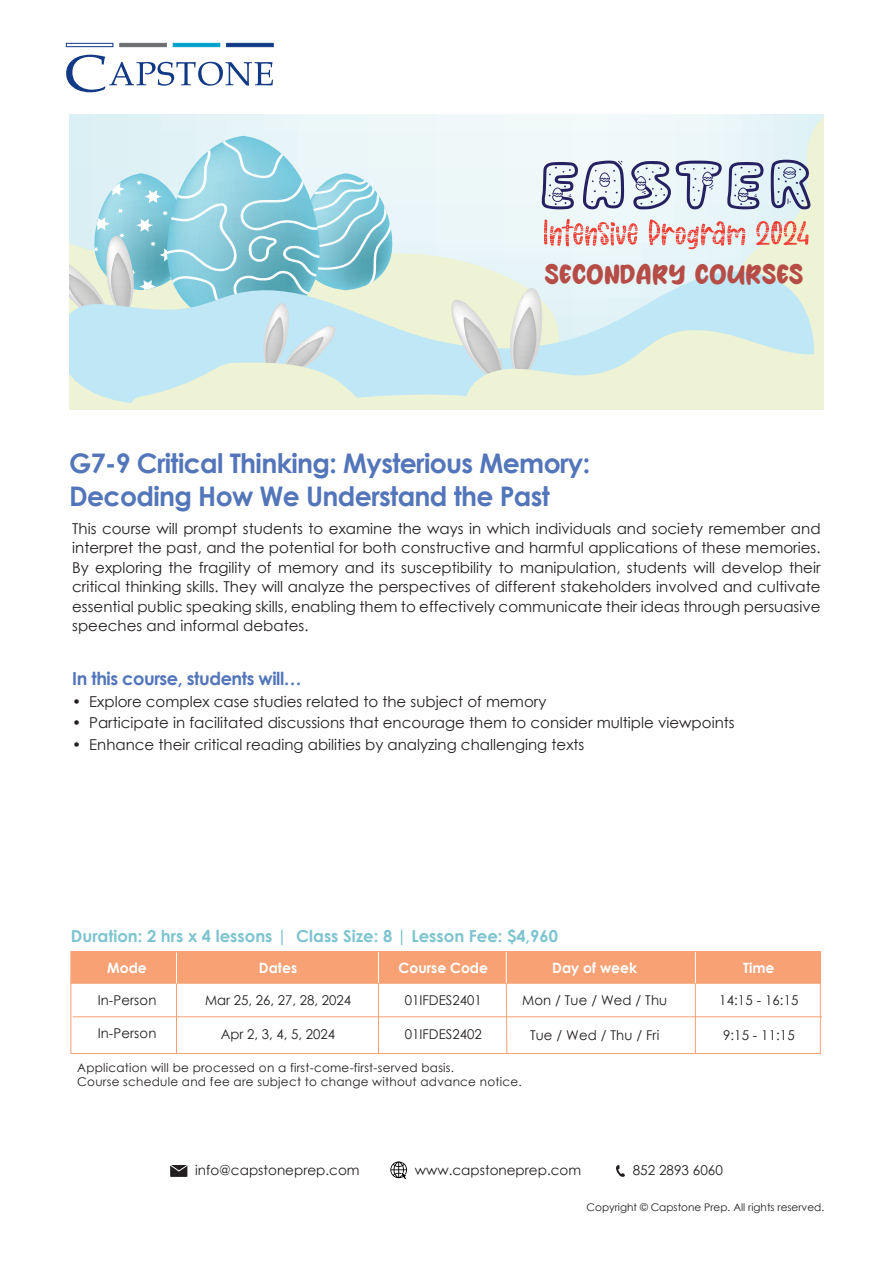
<style>
.page{position:relative;width:893px;height:1263px;background:#fff}
.page>*{position:absolute;margin:0;border:0;box-sizing:border-box;transform-origin:0 0}
.t1{font:700 27px/32.4px "Century Gothic";letter-spacing:-.025em;color:#5375ba}
.t2{font:25.5px "Coffee Extra";color:#b64c46;scale:1.05 1}
.t3{font:700 18px "Century Gothic";letter-spacing:-.025em;color:#5375ba}
.t4{font:700 16.5px "Century Gothic";color:#7cc4cf}
.t5{font:15px/19.5px "Century Gothic";color:#231f20;text-align:justify}
.t6{font:700 14.25px "Century Gothic";color:#fff}
.t7{font:13.5px "Century Gothic";color:#231f20}
.t8{font:12px/14.4px "Century Gothic";letter-spacing:.02em;color:#231f20}
.t9{font:10.5px "Century Gothic";color:#231f20}
</style>
<div class="page">
<div style="left:71px;top:952px;width:749px;height:31px;background:#f8a174"></div>
<div style="left:70px;top:951px;width:751px;height:103px;border:1px solid #f8a174"></div>
<hr style="left:71px;top:983px;width:749px;height:1px;background:#f8a174">
<hr style="left:378px;top:952px;width:1px;height:102px;background:#f8a174">
<hr style="left:695px;top:975px;width:1px;height:79px;background:#f8a174">
<hr style="left:73px;top:1016px;width:749px;height:1px;background:#f8a174">
<svg style="left:505px;top:974px;width:3px;height:80px"></svg>
<hr style="left:176px;top:953px;width:1px;height:101px;background:#f8a174">
<hr style="left:176px;top:952px;width:1px;height:31px;background:#fff">
<hr style="left:378px;top:952px;width:1px;height:31px;background:#fff">
<hr style="left:506px;top:952px;width:1px;height:31px;background:#fff">
<hr style="left:695px;top:952px;width:1px;height:31px;background:#fff">
<svg style="left:66px;top:43px;width:47px;height:4px"></svg>
<svg style="left:66px;top:55px;width:207px;height:37px"></svg>
<hr style="left:120px;top:43px;width:47px;height:4px;background:#6d6e71">
<div style="left:173px;top:43px;width:47px;height:4px;background:#00a1cb;border:1px solid #00a1cb"></div>
<div style="left:226px;top:43px;width:47px;height:4px;background:#123985;border:1px solid #123985"></div>
<svg style="left:69px;top:115px;width:382px;height:121px;background:#e8f5f7"></svg>
<svg style="left:393px;top:236px;width:58px;height:34px;background:#eaf3e7"></svg>
<svg style="left:393px;top:270px;width:58px;height:139px;background:#d9ede1"></svg>
<svg style="left:69px;top:136px;width:324px;height:273px;background:#b9dfe4"></svg>
<svg style="left:451px;top:115px;width:373px;height:294px;background:#dde7e3"></svg>
<svg style="left:616px;top:1165px;width:9px;height:12px"></svg>
<div style="left:170px;top:1165px;width:17px;height:12px;background:#231f20"></div>
<svg style="left:170px;top:1165px;width:18px;height:7px"></svg>
<svg style="left:390px;top:1161px;width:17px;height:18px"></svg>
<h2 class="t2" style="left:544px;top:263px;width:248px">SECONDARY COURSES</h2>
<h1 class="t1" style="left:69px;top:446px;width:523px">G7-9 Critical Thinking: Mysterious Memory:<br>Decoding How We Understand the Past</h1>
<p class="t5" style="left:72px;top:518px;width:750px">This course will prompt students to examine the ways in which individuals and society remember and interpret the past, and the potential for both constructive and harmful applications of these memories.<br>By exploring the fragility of memory and its susceptibility to manipulation, students will develop their critical thinking skills. They will analyze the perspectives of different stakeholders involved and cultivate essential public speaking skills, enabling them to effectively communicate their ideas through persuasive speeches and informal debates.</p>
<p class="t3" style="left:72px;top:665px;width:231px">In this course, students will…</p>
<p class="t5" style="left:72px;top:691px;width:476px">• Explore complex case studies related to the subject of memory</p>
<p class="t5" style="left:72px;top:713px;width:664px">• Participate in facilitated discussions that encourage them to consider multiple viewpoints</p>
<p class="t5" style="left:72px;top:735px;width:514px">• Enhance their critical reading abilities by analyzing challenging texts</p>
<p class="t4" style="left:71px;top:923px;width:489px">Duration: 2 hrs x 4 lessons | Class Size: 8 | Lesson Fee: $4,960</p>
<p class="t6" style="left:107px;top:957px;width:41px">Mode</p>
<p class="t7" style="left:98px;top:991px;width:60px">In-Person</p>
<p class="t7" style="left:98px;top:1024px;width:60px">In-Person</p>
<p class="t6" style="left:552px;top:957px;width:86px">Day of week</p>
<p class="t7" style="left:522px;top:991px;width:147px">Mon / Tue / Wed / Thu</p>
<p class="t7" style="left:530px;top:1025px;width:131px">Tue / Wed / Thu / Fri</p>
<p class="t6" style="left:399px;top:957px;width:91px">Course Code</p>
<p class="t7" style="left:405px;top:990px;width:78px">01IFDES2401</p>
<p class="t7" style="left:405px;top:1025px;width:78px">01IFDES2402</p>
<p class="t6" style="left:259px;top:957px;width:40px">Dates</p>
<p class="t7" style="left:205px;top:990px;width:147px">Mar 25, 26, 27, 28, 2024</p>
<p class="t7" style="left:221px;top:1025px;width:116px">Apr 2, 3, 4, 5, 2024</p>
<p class="t8" style="left:77px;top:1060px;width:446px">Application will be processed on a first-come-first-served basis.<br>Course schedule and fee are subject to change without advance notice.</p>
<p class="t6" style="left:743px;top:957px;width:33px">Time</p>
<p class="t7" style="left:719px;top:991px;width:81px">14:15 - 16:15</p>
<p class="t7" style="left:723px;top:1025px;width:73px">9:15 - 11:15</p>
<p class="t7" style="left:195px;top:1160px;width:166px">info@capstoneprep.com</p>
<p class="t7" style="left:415px;top:1160px;width:168px">www.capstoneprep.com</p>
<p class="t7" style="left:633px;top:1160px;width:92px">852 2893 6060</p>
<p class="t9" style="left:587px;top:1200px;width:239px">Copyright © Capstone Prep. All rights reserved.</p>
</div>
